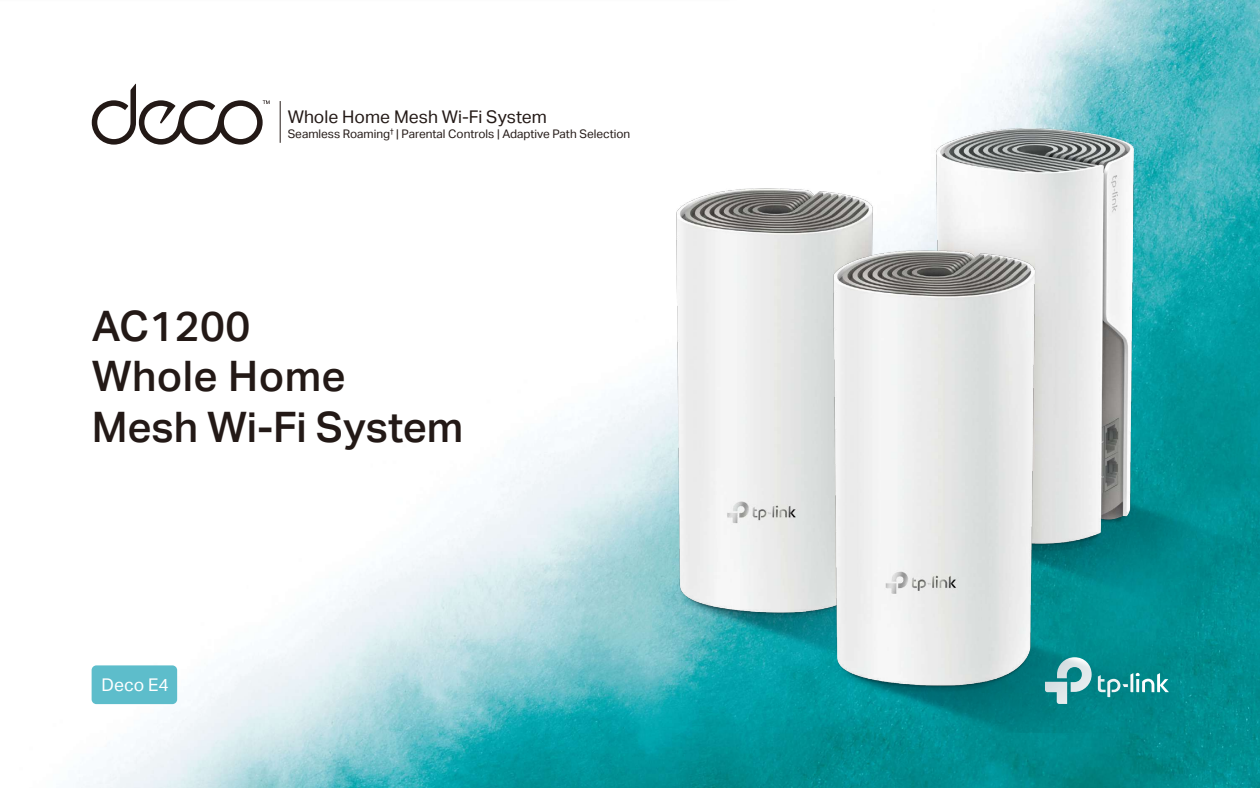
<style>
.page{position:relative;width:1260px;height:788px;background:#fff}
.page>*{position:absolute;margin:0;border:0;box-sizing:border-box;transform-origin:0 0}
.t1{font:42px/50.4px "TP Link Aktiv Medium";letter-spacing:.01em;color:#231916}
.t2{font:17.5px "TP Link Aktiv Regular";color:#231916}
.t3{font:17.5px "TP Link Aktiv Regular";color:#fff}
.t4{font:11.81px "TP Link Aktiv Regular";color:#231916}
</style>
<div class="page">
<img style="left:77px;top:0;width:1183px;height:788px">
<hr style="left:280px;top:101px;width:1px;height:42px;background:#231916">
<svg style="left:92px;top:83px;width:178px;height:62px"></svg>
<div style="left:92px;top:665px;width:85px;height:39px;background:#5dbdcb;border-radius:5px"></div>
<img style="left:934px;top:128px;width:326px;height:483px">
<img style="left:674px;top:188px;width:364px;height:495px">
<img style="left:831px;top:250px;width:374px;height:482px">
<h2 class="t2" style="left:288px;top:107px;width:261px">Whole Home Mesh Wi-Fi System</h2>
<p class="t4" style="left:288px;top:127px;width:344px">Seamless Roaming<sup>†</sup> | Parental Controls | Adaptive Path Selection</p>
<h1 class="t1" style="left:92px;top:301px;width:373px">AC1200<br>Whole Home<br>Mesh Wi-Fi System</h1>
<h2 class="t3" style="left:102px;top:674px;width:69px">Deco E4</h2>
</div>
